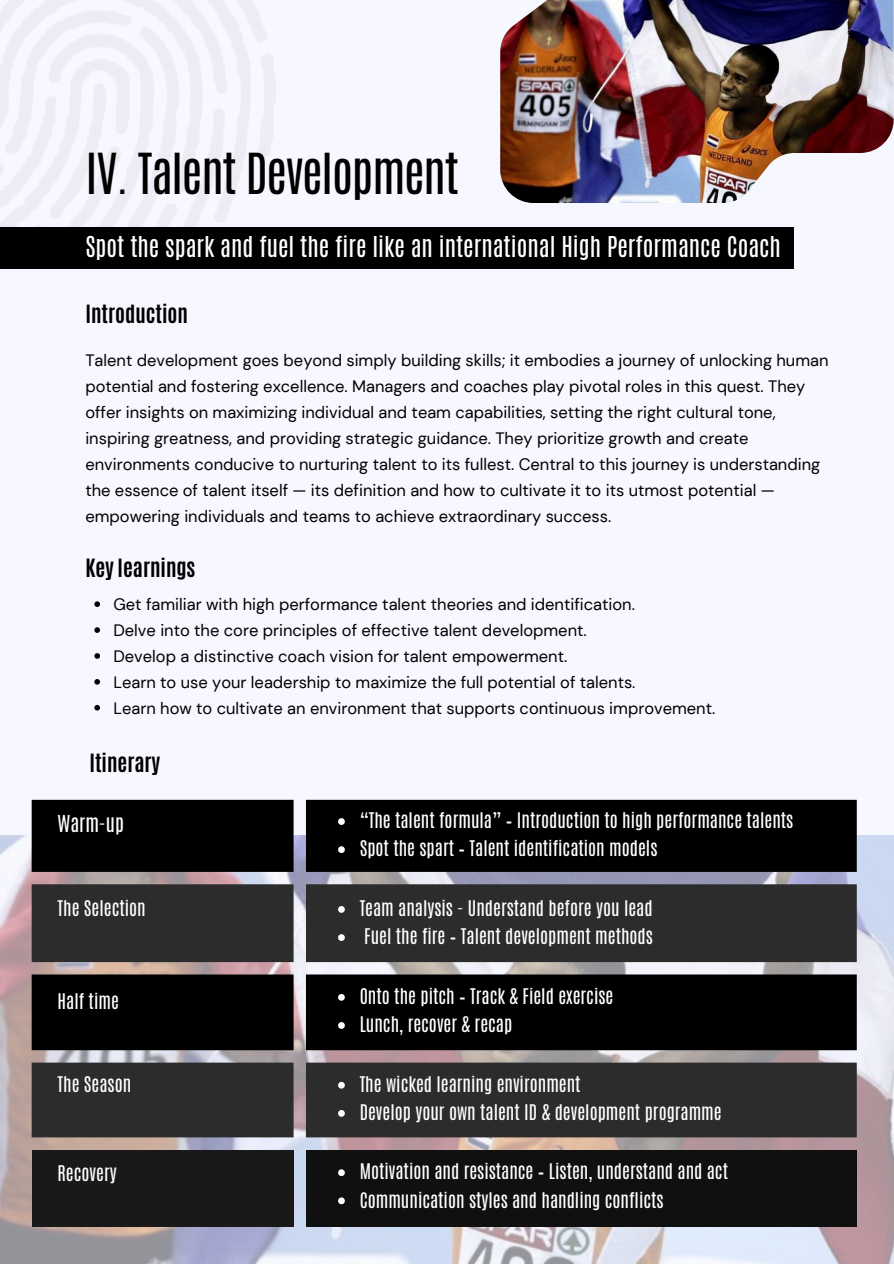
<style>
.page{position:relative;width:894px;height:1264px;background:#fff}
.page>*{position:absolute;margin:0;border:0;box-sizing:border-box;transform-origin:0 0}
.t1{font:47.25px "Antonio";letter-spacing:-.025em;color:#000}
.t2{font:24px "Antonio";color:#fff}
.t3{font:700 21px "Antonio";color:#000}
.t4{font:19.5px "Antonio";color:#fff}
.t5{font:18px "Antonio";color:#fff}
.t6{font:16.5px/25.8px "DM Sans";color:#000}
</style>
<div class="page">
<div style="left:0;top:0;width:893px;height:1263px;background:#f6f7ff"></div>
<img style="left:500px;top:0;width:393px;height:203px">
<img style="left:0;top:835px;width:893px;height:428px">
<svg style="left:32px;top:799px;width:824px;height:85px;fill:#000"></svg>
<svg style="left:32px;top:884px;width:824px;height:253px;fill:#2c2c2c"></svg>
<div style="left:32px;top:1149px;width:261px;height:77px;background:#191919"></div>
<div style="left:306px;top:1149px;width:550px;height:77px;background:#101010"></div>
<div style="left:0;top:227px;width:793px;height:42px;background:#000"></div>
<svg style="left:338px;top:818px;width:7px;height:7px"></svg>
<svg style="left:338px;top:846px;width:7px;height:7px"></svg>
<svg style="left:338px;top:906px;width:7px;height:6px"></svg>
<svg style="left:338px;top:934px;width:7px;height:6px"></svg>
<svg style="left:338px;top:993px;width:7px;height:7px"></svg>
<svg style="left:338px;top:1022px;width:7px;height:6px"></svg>
<svg style="left:338px;top:1081px;width:7px;height:7px"></svg>
<svg style="left:338px;top:1109px;width:7px;height:7px"></svg>
<svg style="left:338px;top:1169px;width:7px;height:7px"></svg>
<svg style="left:338px;top:1197px;width:7px;height:7px"></svg>
<svg style="left:94px;top:601px;width:6px;height:6px"></svg>
<svg style="left:94px;top:627px;width:6px;height:6px"></svg>
<svg style="left:94px;top:653px;width:6px;height:5px"></svg>
<svg style="left:94px;top:679px;width:6px;height:5px"></svg>
<svg style="left:94px;top:705px;width:6px;height:5px"></svg>
<p class="t1" style="left:85px;top:140px;width:375px">IV. Talent Development</p>
<p class="t2" style="left:85px;top:230px;width:696px">Spot the spark and fuel the fire like an international High Performance Coach</p>
<p class="t3" style="left:85px;top:299px;width:104px">Introduction</p>
<h1 class="t6" style="left:85px;top:348px;width:744px">Talent development goes beyond simply building skills; it embodies a journey of unlocking human potential and fostering excellence. Managers and coaches play pivotal roles in this quest. They offer insights on maximizing individual and team capabilities, setting the right cultural tone, inspiring greatness, and providing strategic guidance. They prioritize growth and create environments conducive to nurturing talent to its fullest. Central to this journey is understanding the essence of talent itself — its definition and how to cultivate it to its utmost potential — empowering individuals and teams to achieve extraordinary success.</h1>
<p class="t3" style="left:85px;top:553px;width:112px">Key learnings</p>
<p class="t6" style="left:113px;top:592px;width:523px">Get familiar with high performance talent theories and identification.</p>
<p class="t6" style="left:113px;top:617px;width:474px">Delve into the core principles of effective talent development.</p>
<p class="t6" style="left:113px;top:643px;width:455px">Develop a distinctive coach vision for talent empowerment.</p>
<p class="t6" style="left:113px;top:669px;width:523px">Learn to use your leadership to maximize the full potential of talents.</p>
<p class="t6" style="left:113px;top:695px;width:603px">Learn how to cultivate an environment that supports continuous improvement.</p>
<p class="t3" style="left:89px;top:748px;width:72px">Itinerary</p>
<p class="t4" style="left:58px;top:809px;width:68px">Warm-up</p>
<p class="t5" style="left:359px;top:807px;width:435px">“The talent formula” – Introduction to high performance talents</p>
<p class="t5" style="left:359px;top:835px;width:299px">Spot the spart – Talent identification models</p>
<p class="t5" style="left:58px;top:895px;width:90px">The Selection</p>
<p class="t5" style="left:359px;top:895px;width:294px">Team analysis - Understand before you lead</p>
<p class="t5" style="left:364px;top:923px;width:290px">Fuel the fire – Talent development methods</p>
<p class="t5" style="left:58px;top:987px;width:63px">Half time</p>
<p class="t5" style="left:359px;top:983px;width:255px">Onto the pitch – Track &amp; Field exercise</p>
<p class="t5" style="left:359px;top:1011px;width:154px">Lunch, recover &amp; recap</p>
<p class="t5" style="left:58px;top:1071px;width:75px">The Season</p>
<p class="t5" style="left:359px;top:1071px;width:222px">The wicked learning environment</p>
<p class="t5" style="left:359px;top:1099px;width:363px">Develop your own talent ID &amp; development programme</p>
<p class="t5" style="left:58px;top:1160px;width:61px">Recovery</p>
<p class="t5" style="left:359px;top:1158px;width:370px">Motivation and resistance – Listen, understand and act</p>
<p class="t5" style="left:359px;top:1186px;width:305px">Communication styles and handling conflicts</p>
</div>
